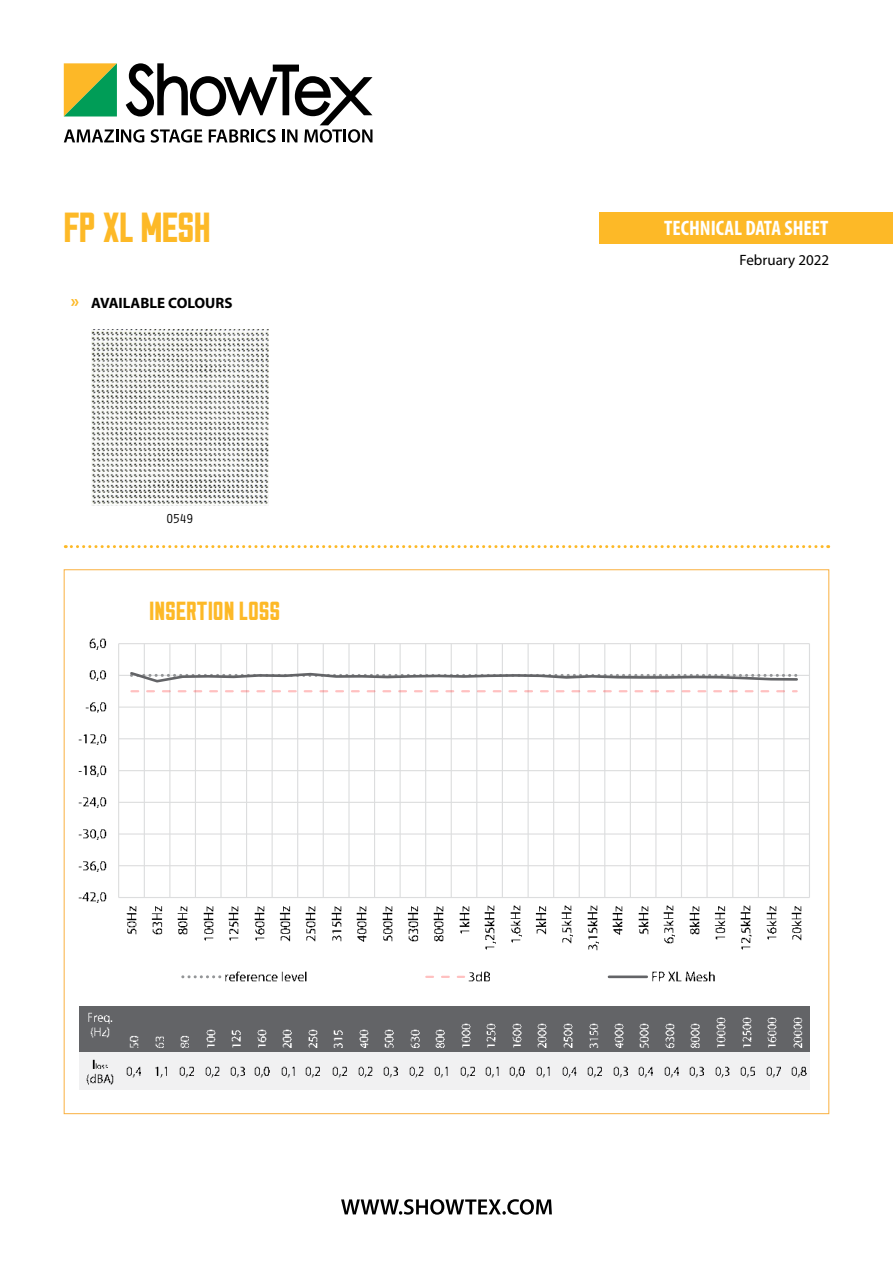
<style>
.page{position:relative;width:893px;height:1263px;background:#fff}
.page>*{position:absolute;margin:0;border:0;box-sizing:border-box;transform-origin:0 0}
.t1{font:42px "Sullivan Show Tex";letter-spacing:-.01em;color:#fdb927}
.t2{font:26.25px "Sullivan Show Tex";letter-spacing:.02em;color:#fdb927}
.t3{font:700 condensed 21px "Myriad Pro";color:#fff}
.t4{font:700 15px "Myriad Pro";color:#000}
.t5{font:15px "Myriad Pro";color:#000}
.t6{font:13.5px "Orator Std";color:#000}
.s1{font-size:18px;color:#fdb927}
</style>
<div class="page">
<svg style="left:64px;top:63px;width:308px;height:80px"></svg>
<svg style="left:341px;top:1199px;width:211px;height:16px"></svg>
<div style="left:600px;top:212px;width:293px;height:31px;background:#fdb927"></div>
<svg style="left:78px;top:638px;width:732px;height:452px"></svg>
<img style="left:92px;top:330px;width:176px;height:176px">
<svg style="left:65px;top:545px;width:764px;height:3px"></svg>
<h1 class="t1" style="left:64px;top:205px;width:148px">FP XL MESH</h1>
<p class="t4" style="left:71px;top:293px;width:163px"><span class="s1">»</span> AVAILABLE COLOURS</p>
<p class="t6" style="left:166px;top:509px;width:30px">0549</p>
<p class="t2" style="left:150px;top:597px;width:132px">INSERTION LOSS</p>
<p class="t3" style="left:664px;top:215px;width:166px">TECHNICAL DATA SHEET</p>
<p class="t5" style="left:740px;top:251px;width:91px">February 2022</p>
</div>
